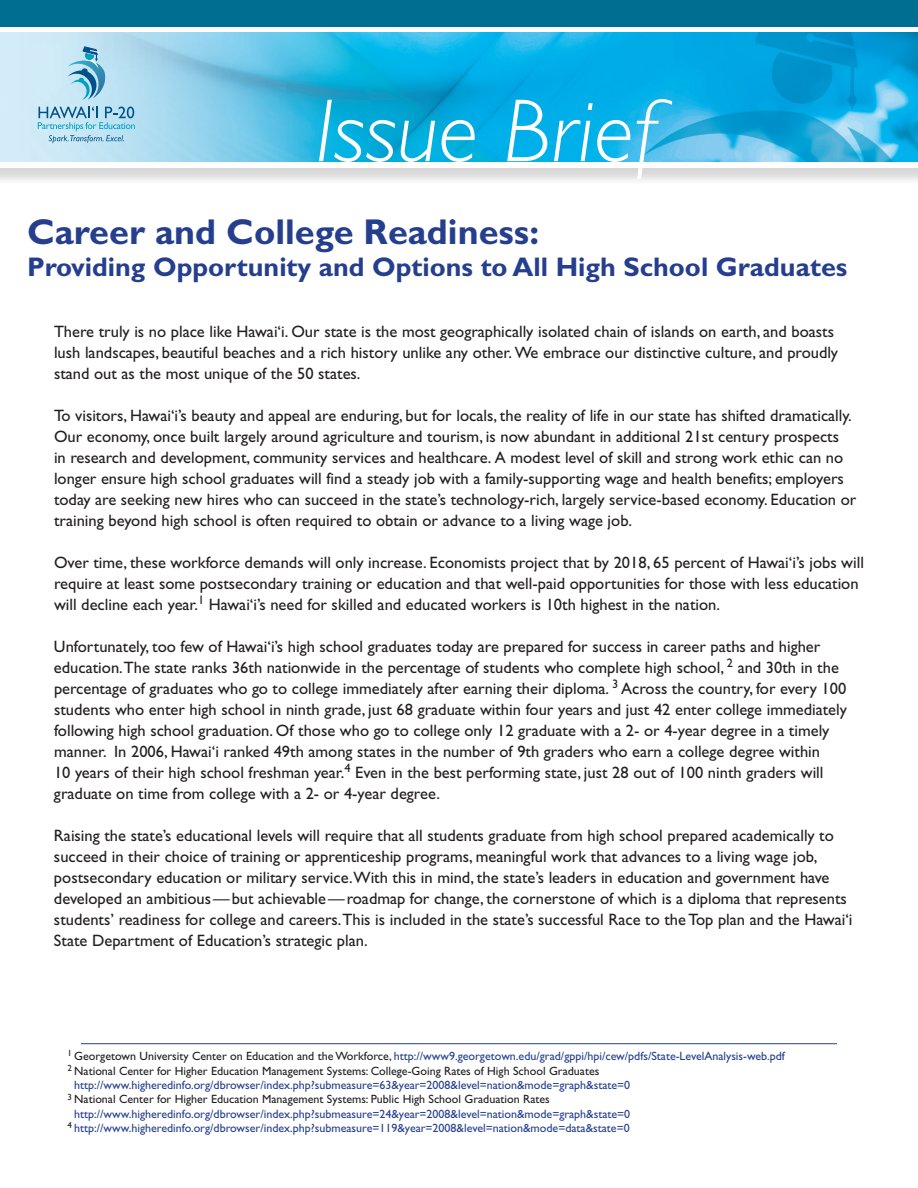
<style>
.page{position:relative;width:918px;height:1188px;background:#fff}
.page>*{position:absolute;margin:0;border:0;box-sizing:border-box;transform-origin:0 0}
.t1{font:italic 300 90px "Gill Sans CE";color:#fff}
.t2{font:700 36px "Gill Sans CE";color:#253f8e}
.t3{font:700 27px "Gill Sans CE";color:#253f8e}
.t4{font:16.5px/21px "Gill Sans CE";color:#231f20}
.t5{font:12px "Gill Sans CE";color:#253f8e}
.t6{font:12px "Gill Sans CE";color:#231f20}
.s1{color:#231f20}
</style>
<div class="page">
<div style="left:0;top:0;width:918px;height:186px;background:#231f20;opacity:.18"></div>
<div style="left:0;top:0;width:918px;height:167px;background:#fff"></div>
<div style="left:0;top:0;width:918px;height:27px;background:#006e90"></div>
<img style="left:0;top:32px;width:918px;height:130px">
<svg style="left:68px;top:47px;width:39px;height:53px;background:#8ac1d9"></svg>
<svg style="left:38px;top:107px;width:97px;height:36px;background:#9dcce1"></svg>
<hr style="left:81px;top:1043px;width:756px;height:1px;background:#253f8e">
<h1 class="t1" style="left:315px;top:79px;width:343px">Issue Brief</h1>
<h2 class="t2" style="left:27px;top:210px;width:514px">Career and College Readiness:</h2>
<h3 class="t3" style="left:27px;top:251px;width:822px">Providing Opportunity and Options to All High School Graduates</h3>
<p class="t4" style="left:54px;top:321px;width:786px">There truly is no place like Hawai‘i. Our state is the most geographically isolated chain of islands on earth, and boasts lush landscapes, beautiful beaches and a rich history unlike any other. We embrace our distinctive culture, and proudly stand out as the most unique of the 50 states.</p>
<p class="t4" style="left:54px;top:405px;width:804px">To visitors, Hawai‘i’s beauty and appeal are enduring, but for locals, the reality of life in our state has shifted dramatically.<br>Our economy, once built largely around agriculture and tourism, is now abundant in additional 21st century prospects<br>in research and development, community services and healthcare. A modest level of skill and strong work ethic can no longer ensure high school graduates will find a steady job with a family-supporting wage and health benefits; employers today are seeking new hires who can succeed in the state’s technology-rich, largely service-based economy. Education or training beyond high school is often required to obtain or advance to a living wage job.</p>
<p class="t4" style="left:54px;top:552px;width:812px">Over time, these workforce demands will only increase. Economists project that by 2018, 65 percent of Hawai‘i’s jobs will require at least some postsecondary training or education and that well-paid opportunities for those with less education will decline each year.<sup>1</sup> Hawai‘i’s need for skilled and educated workers is 10th highest in the nation.</p>
<p class="t4" style="left:54px;top:636px;width:794px">Unfortunately, too few of Hawai‘i’s high school graduates today are prepared for success in career paths and higher education.The state ranks 36th nationwide in the percentage of students who complete high school, <sup>2</sup> and 30th in the percentage of graduates who go to college immediately after earning their diploma. <sup>3</sup> Across the country, for every 100 students who enter high school in ninth grade, just 68 graduate within four years and just 42 enter college immediately following high school graduation. Of those who go to college only 12 graduate with a 2- or 4-year degree in a timely manner. In 2006, Hawai‘i ranked 49th among states in the number of 9th graders who earn a college degree within<br>10 years of their high school freshman year.<sup>4</sup> Even in the best performing state, just 28 out of 100 ninth graders will graduate on time from college with a 2- or 4-year degree.</p>
<p class="t4" style="left:54px;top:825px;width:800px">Raising the state’s educational levels will require that all students graduate from high school prepared academically to succeed in their choice of training or apprenticeship programs, meaningful work that advances to a living wage job, postsecondary education or military service.With this in mind, the state’s leaders in education and government have developed an ambitious—but achievable—roadmap for change, the cornerstone of which is a diploma that represents students’ readiness for college and careers.This is included in the state’s successful Race to the Top plan and the Hawai‘i State Department of Education’s strategic plan.</p>
<p class="t5" style="left:68px;top:1049px;width:719px"><sup>1</sup> <span class="s1">Georgetown University Center on Education and the Workforce,</span> http://www9.georgetown.edu/grad/gppi/hpi/cew/pdfs/State-LevelAnalysis-web.pdf</p>
<p class="t6" style="left:68px;top:1064px;width:533px"><sup>2</sup> National Center for Higher Education Management Systems: College-Going Rates of High School Graduates</p>
<p class="t5" style="left:74px;top:1078px;width:557px">http://www.higheredinfo.org/dbrowser/index.php?submeasure=63&amp;year=2008&amp;level=nation&amp;mode=graph&amp;state=0</p>
<p class="t6" style="left:68px;top:1093px;width:484px"><sup>3</sup> National Center for Higher Education Management Systems: Public High School Graduation Rates</p>
<p class="t5" style="left:74px;top:1107px;width:557px">http://www.higheredinfo.org/dbrowser/index.php?submeasure=24&amp;year=2008&amp;level=nation&amp;mode=graph&amp;state=0</p>
<p class="t5" style="left:68px;top:1121px;width:564px"><sup>4</sup> http://www.higheredinfo.org/dbrowser/index.php?submeasure=119&amp;year=2008&amp;level=nation&amp;mode=data&amp;state=0</p>
</div>
